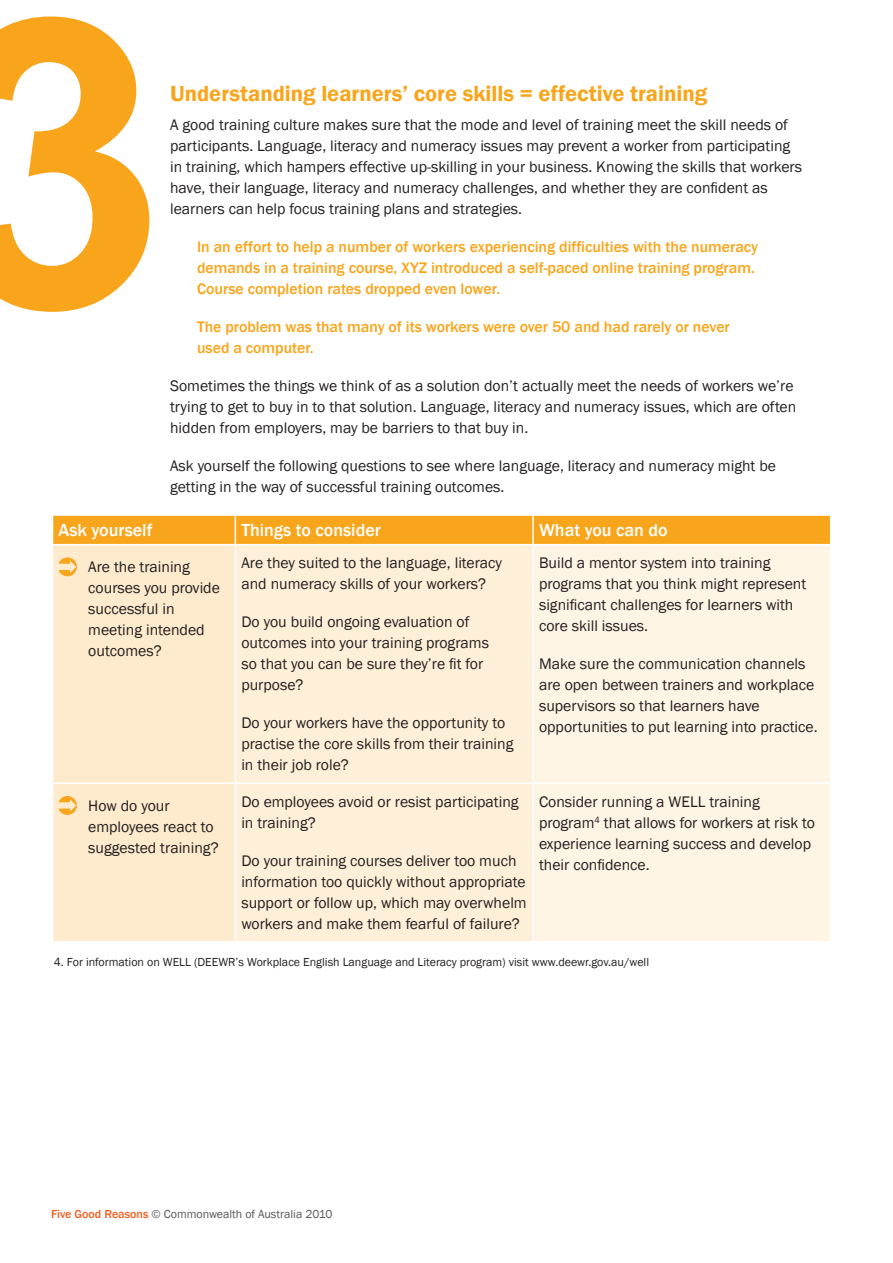
<style>
.page{position:relative;width:893px;height:1263px;background:#fff}
.page>*{position:absolute;margin:0;border:0;box-sizing:border-box;transform-origin:0 0}
.t1{font:700 403.95px "Arial";color:#f9a51b}
.t2{font:600 22.5px "Franklin Gothic";color:#f9a51b}
.t3{font:500 18px "Franklin Gothic";color:#fff}
.t4{font:15.75px/21px "Franklin Gothic";color:#231f20}
.t5{font:500 15.75px/21px "Franklin Gothic";color:#f9a51b}
.t6{font:12px "Franklin Gothic";color:#231f20}
.t7{font:12px "Franklin Gothic";color:#57585a}
.s1{font-weight:500;color:#f26021}
</style>
<div class="page">
<div style="left:53px;top:545px;width:182px;height:396px;background:#feeacc"></div>
<div style="left:236px;top:545px;width:296px;height:396px;background:#feefd8"></div>
<div style="left:534px;top:545px;width:296px;height:396px;background:#fef4e4"></div>
<svg style="left:52px;top:515px;width:779px;height:29px;background:#f9a823"></svg>
<hr style="left:52px;top:782px;width:183px;height:2px;background:#fff">
<hr style="left:235px;top:782px;width:298px;height:2px;background:#fff">
<hr style="left:533px;top:782px;width:298px;height:2px;background:#fff">
<svg style="left:59px;top:557px;width:18px;height:19px"></svg>
<svg style="left:59px;top:796px;width:18px;height:19px"></svg>
<h1 class="t1" style="left:-58px;top:-101px;width:226px">3</h1>
<h2 class="t2" style="left:170px;top:79px;width:539px">Understanding learners’ core skills = effective training</h2>
<p class="t4" style="left:170px;top:115px;width:634px">A good training culture makes sure that the mode and level of training meet the skill needs of participants. Language, literacy and numeracy issues may prevent a worker from participating in training, which hampers effective up-skilling in your business. Knowing the skills that workers have, their language, literacy and numeracy challenges, and whether they are confident as learners can help focus training plans and strategies.</p>
<p class="t5" style="left:197px;top:237px;width:563px">In an effort to help a number of workers experiencing difficulties with the numeracy demands in a training course, XYZ introduced a self-paced online training program.<br>Course completion rates dropped even lower.</p>
<p class="t5" style="left:197px;top:317px;width:534px">The problem was that many of its workers were over 50 and had rarely or never used a computer.</p>
<p class="t4" style="left:170px;top:376px;width:628px">Sometimes the things we think of as a solution don’t actually meet the needs of workers we’re trying to get to buy in to that solution. Language, literacy and numeracy issues, which are often hidden from employers, may be barriers to that buy in.</p>
<p class="t4" style="left:170px;top:456px;width:607px">Ask yourself the following questions to see where language, literacy and numeracy might be getting in the way of successful training outcomes.</p>
<p class="t3" style="left:59px;top:519px;width:95px">Ask yourself</p>
<p class="t3" style="left:241px;top:519px;width:141px">Things to consider</p>
<p class="t3" style="left:539px;top:519px;width:130px">What you can do</p>
<p class="t4" style="left:88px;top:557px;width:133px">Are the training courses you provide successful in meeting intended outcomes?</p>
<p class="t4" style="left:241px;top:553px;width:262px">Are they suited to the language, literacy and numeracy skills of your workers?</p>
<p class="t4" style="left:539px;top:553px;width:269px">Build a mentor system into training programs that you think might represent significant challenges for learners with core skill issues.</p>
<p class="t4" style="left:539px;top:654px;width:280px">Make sure the communication channels are open between trainers and workplace supervisors so that learners have opportunities to put learning into practice.</p>
<p class="t4" style="left:241px;top:612px;width:249px">Do you build ongoing evaluation of outcomes into your training programs so that you can be sure they’re fit for purpose?</p>
<p class="t4" style="left:241px;top:713px;width:274px">Do your workers have the opportunity to practise the core skills from their training in their job role?</p>
<p class="t4" style="left:88px;top:795px;width:132px">How do your employees react to suggested training?</p>
<p class="t4" style="left:241px;top:792px;width:279px">Do employees avoid or resist participating in training?</p>
<p class="t4" style="left:241px;top:851px;width:287px">Do your training courses deliver too much information too quickly without appropriate support or follow up, which may overwhelm workers and make them fearful of failure?</p>
<p class="t4" style="left:539px;top:791px;width:277px">Consider running a WELL training program<sup>4</sup> that allows for workers at risk to experience learning success and develop their confidence.</p>
<p class="t6" style="left:54px;top:954px;width:597px">4. For information on WELL (DEEWR’s Workplace English Language and Literacy program) visit www.deewr.gov.au/well</p>
<p class="t7" style="left:51px;top:1206px;width:283px"><span class="s1">Five Good Reasons</span> © Commonwealth of Australia 2010</p>
</div>
